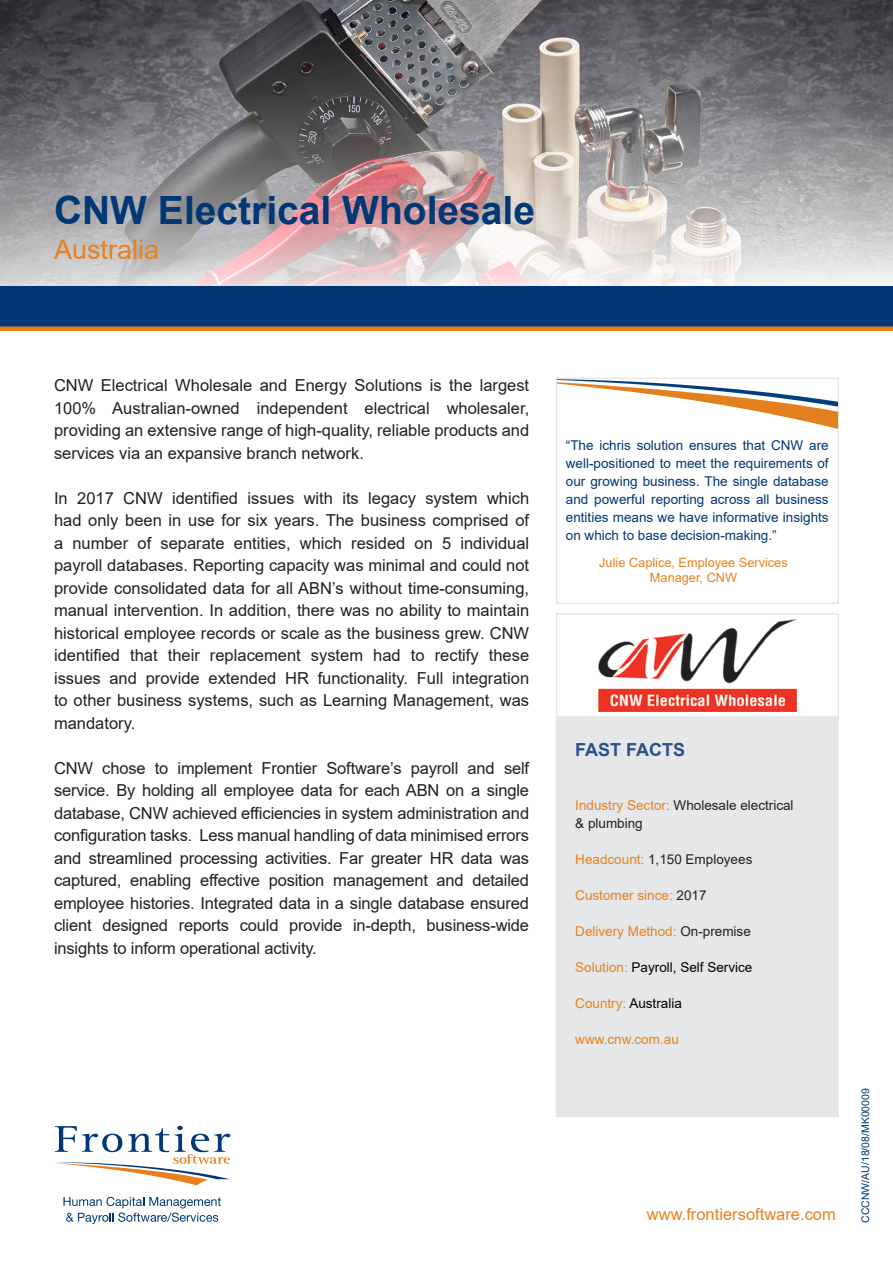
<style>
.page{position:relative;width:893px;height:1263px;background:#fff}
.page>*{position:absolute;margin:0;border:0;box-sizing:border-box;transform-origin:0 0}
.t1{font:700 39px "Arial";color:#013775}
.t2{font:27px "Arial";color:#e8811d}
.t3{font:700 18px "Arial";color:#2c5189}
.t4{font:16.5px/22.5px "Arial";color:#231f20;text-align:justify}
.t5{font:16.5px "Arial";color:#e8811d}
.t6{font:13.5px/18px "Arial";color:#013775;text-align:justify}
.t7{font:13.5px "Arial";color:#231f20}
.t8{font:13.5px "Arial";color:#e8811d}
.t9{font:13.5px "Arial";color:#000}
.t10{font:12.75px/15px "Arial";color:#e8811d;text-align:center}
.t11{font:10.5px "Arial";color:#013775}
.s1{color:#e8811d}
.s2{color:#231f20}
</style>
<div class="page">
<img style="left:0;top:0;width:893px;height:286px">
<div style="left:0;top:286px;width:893px;height:42px;background:#003876"></div>
<div style="left:0;top:326px;width:893px;height:5px;background:#e7811d"></div>
<div style="left:556px;top:717px;width:282px;height:399px;background:#e6e7e9"></div>
<div style="left:556px;top:716px;width:283px;height:401px;border:2px solid #e6e7e9"></div>
<img style="left:598px;top:619px;width:198px;height:93px">
<div style="left:556px;top:613px;width:283px;height:105px;border:2px solid #e6e7e9"></div>
<div style="left:556px;top:377px;width:283px;height:227px;border:2px solid #e6e7e9"></div>
<svg style="left:63px;top:1197px;width:158px;height:27px"></svg>
<svg style="left:54px;top:1126px;width:176px;height:59px"></svg>
<svg style="left:557px;top:379px;width:280px;height:50px"></svg>
<p class="t1" style="left:54px;top:183px;width:483px">CNW Electrical Wholesale</p>
<p class="t2" style="left:54px;top:231px;width:107px">Australia</p>
<p class="t4" style="left:54px;top:374px;width:477px">CNW Electrical Wholesale and Energy Solutions is the largest 100% Australian-owned independent electrical wholesaler, providing an extensive range of high-quality, reliable products and services via an expansive branch network.</p>
<p class="t4" style="left:54px;top:486px;width:477px">In 2017 CNW identified issues with its legacy system which had only been in use for six years. The business comprised of a number of separate entities, which resided on 5 individual payroll databases. Reporting capacity was minimal and could not provide consolidated data for all ABN’s without time-consuming, manual intervention. In addition, there was no ability to maintain historical employee records or scale as the business grew. CNW identified that their replacement system had to rectify these issues and provide extended HR functionality. Full integration to other business systems, such as Learning Management, was mandatory.</p>
<p class="t4" style="left:54px;top:756px;width:477px">CNW chose to implement Frontier Software’s payroll and self service. By holding all employee data for each ABN on a single database, CNW achieved efficiencies in system administration and configuration tasks. Less manual handling of data minimised errors and streamlined processing activities. Far greater HR data was captured, enabling effective position management and detailed employee histories. Integrated data in a single database ensured client designed reports could provide in-depth, business-wide insights to inform operational activity.</p>
<p class="t6" style="left:566px;top:436px;width:264px">“The ichris solution ensures that CNW are well-positioned to meet the requirements of our growing business. The single database and powerful reporting across all business entities means we have informative insights on which to base decision-making.”</p>
<p class="t10" style="left:599px;top:555px;width:190px">Julie Caplice, Employee Services<br>Manager, CNW</p>
<p class="t3" style="left:575px;top:737px;width:112px">FAST FACTS</p>
<p class="t7" style="left:575px;top:796px;width:220px"><span class="s1">Industry Sector:</span> Wholesale electrical</p>
<p class="t7" style="left:575px;top:814px;width:69px">&amp; plumbing</p>
<p class="t7" style="left:575px;top:850px;width:179px"><span class="s1">Headcount:</span> 1,150 Employees</p>
<p class="t8" style="left:575px;top:886px;width:133px">Customer since: <span class="s2">2017</span></p>
<p class="t8" style="left:575px;top:922px;width:177px">Delivery Method: <span class="s2">On-premise</span></p>
<p class="t9" style="left:575px;top:958px;width:179px"><span class="s1">Solution:</span> Payroll, Self Service</p>
<p class="t9" style="left:575px;top:994px;width:108px"><span class="s1">Country:</span> Australia</p>
<p class="t8" style="left:575px;top:1030px;width:105px">www.cnw.com.au</p>
<p class="t5" style="left:647px;top:1203px;width:190px">www.frontiersoftware.com</p>
<p class="t11" style="left:858px;top:1223px;width:136px;rotate:-90deg">CCCNW/AU/18/08/MK00009</p>
</div>
